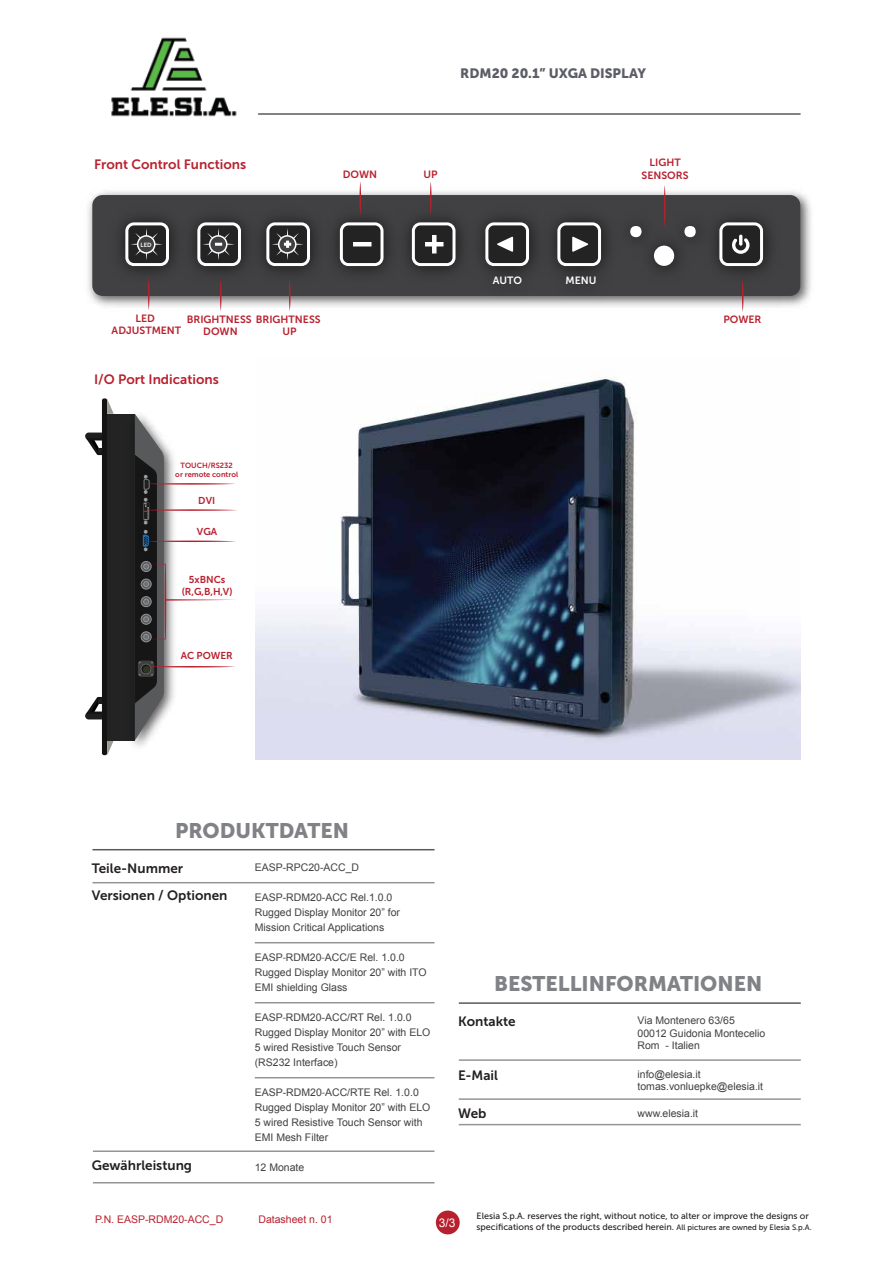
<style>
.page{position:relative;width:893px;height:1263px;background:#fff}
.page>*{position:absolute;margin:0;border:0;box-sizing:border-box;transform-origin:0 0}
.t1{font:21px "Museo Sans 900";color:#808285}
.t2{font:13.5px/27px "Museo Sans 700";color:#231f20}
.t3{font:13.5px "Museo Sans 700";color:#b9202e}
.t4{font:13.5px "Museo Sans 900";color:#5c5d67}
.t5{font:12px "Arial";color:#fff}
.t6{font:10.5px/15px "Arial";color:#414042}
.t7{font:10.5px/12.6px "Museo Sans 700";color:#b9202e;text-align:center}
.t8{font:10.5px "Arial";color:#b9202e}
.t9{font:10.5px "Museo Sans 700";color:#fff}
.t10{font:10.05px/12px "Museo Sans 700";color:#b9202e;text-align:center}
.t11{font:9px/10.8px "Museo Sans 500";color:#231f20}
.t12{font:7.5px/9px "Museo Sans 700";color:#b9202e;text-align:center}
.t13{font:6px "Museo Sans 700";color:#fff}
.s1{font-family:"Myriad Pro"}
.s2{font-size:7.8px}
</style>
<div class="page">
<div style="left:102px;top:398px;width:5px;height:357px;background:#131313;border-radius:2px"></div>
<svg style="left:107px;top:740px;width:7px;height:15px"></svg>
<svg style="left:107px;top:399px;width:7px;height:15px"></svg>
<div style="left:107px;top:414px;width:28px;height:326px;background:#232323"></div>
<svg style="left:85px;top:697px;width:17px;height:22px"></svg>
<svg style="left:85px;top:433px;width:17px;height:22px"></svg>
<img style="left:124px;top:740px;width:24px;height:6px">
<div style="left:436px;top:1210px;width:24px;height:24px;background:#b9202e;border-radius:50%"></div>
<hr style="left:258px;top:113px;width:543px;height:2px;background:#58595b">
<img style="left:111px;top:37px;width:126px;height:80px">
<hr style="left:92px;top:849px;width:342px;height:1px;background:#58595b">
<hr style="left:92px;top:882px;width:342px;height:1px;background:#939598">
<hr style="left:93px;top:1150px;width:341px;height:2px;background:#939598">
<hr style="left:93px;top:1182px;width:341px;height:1px;background:#939598">
<hr style="left:255px;top:1077px;width:179px;height:1px;background:#939598">
<hr style="left:255px;top:1002px;width:179px;height:1px;background:#939598">
<hr style="left:255px;top:942px;width:179px;height:1px;background:#939598">
<svg style="left:135px;top:414px;width:102px;height:326px"></svg>
<img style="left:255px;top:377px;width:545px;height:382px">
<img style="left:88px;top:185px;width:723px;height:122px">
<div style="left:92px;top:195px;width:708px;height:101px;background:#414042"></div>
<img style="left:103px;top:200px;width:683px;height:109px">
<div style="left:127px;top:224px;width:40px;height:41px;background:#232323;border-radius:7px"></div>
<div style="left:125px;top:222px;width:44px;height:44px;border:3px solid #fff;border-radius:7px"></div>
<svg style="left:131px;top:228px;width:31px;height:32px"></svg>
<div style="left:138px;top:236px;width:17px;height:17px;background:#414042;border-radius:50%"></div>
<div style="left:137px;top:235px;width:19px;height:19px;border:2px solid #fff;border-radius:50%"></div>
<div style="left:199px;top:224px;width:40px;height:41px;background:#232323;border-radius:7px"></div>
<div style="left:197px;top:222px;width:44px;height:44px;border:3px solid #fff;border-radius:7px"></div>
<svg style="left:203px;top:228px;width:31px;height:32px"></svg>
<div style="left:268px;top:224px;width:40px;height:41px;background:#232323;border-radius:7px"></div>
<div style="left:266px;top:222px;width:44px;height:44px;border:3px solid #fff;border-radius:7px"></div>
<div style="left:341px;top:224px;width:41px;height:41px;background:#232323;border-radius:7px"></div>
<div style="left:340px;top:222px;width:43px;height:44px;border:3px solid #fff;border-radius:7px"></div>
<svg style="left:272px;top:228px;width:31px;height:32px"></svg>
<hr style="left:353px;top:242px;width:18px;height:4px;background:#fff">
<div style="left:413px;top:224px;width:41px;height:41px;background:#232323;border-radius:7px"></div>
<div style="left:412px;top:222px;width:43px;height:44px;border:3px solid #fff;border-radius:7px"></div>
<div style="left:487px;top:224px;width:40px;height:41px;background:#232323;border-radius:7px"></div>
<div style="left:485px;top:222px;width:44px;height:44px;border:3px solid #fff;border-radius:7px"></div>
<div style="left:559px;top:224px;width:40px;height:41px;background:#232323;border-radius:7px"></div>
<div style="left:557px;top:222px;width:44px;height:44px;border:3px solid #fff;border-radius:7px"></div>
<div style="left:721px;top:224px;width:40px;height:41px;background:#232323;border-radius:7px"></div>
<div style="left:719px;top:222px;width:44px;height:44px;border:3px solid #fff;border-radius:7px"></div>
<hr style="left:425px;top:242px;width:18px;height:4px;background:#fff">
<hr style="left:432px;top:235px;width:4px;height:18px;background:#fff">
<svg style="left:497px;top:237px;width:16px;height:15px"></svg>
<svg style="left:572px;top:237px;width:16px;height:15px"></svg>
<div style="left:684px;top:226px;width:12px;height:11px;background:#fff;border-radius:50%"></div>
<div style="left:630px;top:226px;width:12px;height:11px;background:#fff;border-radius:50%"></div>
<div style="left:654px;top:246px;width:20px;height:20px;background:#fff;border-radius:50%"></div>
<svg style="left:732px;top:235px;width:17px;height:19px"></svg>
<svg style="left:148px;top:277px;width:2px;height:33px"></svg>
<svg style="left:289px;top:278px;width:2px;height:33px"></svg>
<svg style="left:220px;top:278px;width:2px;height:33px"></svg>
<svg style="left:360px;top:182px;width:1px;height:34px"></svg>
<svg style="left:430px;top:182px;width:2px;height:34px"></svg>
<svg style="left:742px;top:279px;width:1px;height:33px"></svg>
<svg style="left:664px;top:185px;width:1px;height:43px"></svg>
<hr style="left:459px;top:1002px;width:342px;height:2px;background:#58595b">
<hr style="left:459px;top:1059px;width:342px;height:2px;background:#939598">
<hr style="left:459px;top:1098px;width:342px;height:2px;background:#939598">
<hr style="left:459px;top:1124px;width:342px;height:1px;background:#939598">
<p class="t4" style="left:460px;top:66px;width:187px">RDM20 20.1” UXGA DISPLAY</p>
<p class="t3" style="left:94px;top:156px;width:154px">Front Control Functions</p>
<p class="t13" style="left:141px;top:241px;width:13px">LED</p>
<p class="t7" style="left:343px;top:169px;width:36px">DOWN</p>
<p class="t7" style="left:423px;top:169px;width:16px">UP</p>
<p class="t7" style="left:112px;top:312px;width:71px">LED<br>ADJUSTMENT</p>
<p class="t7" style="left:282px;top:313px;width:40px;text-align:left;text-indent:-96px">BRIGHTNESS BRIGHTNESS<br>UP</p>
<p class="t7" style="left:203px;top:325px;width:36px">DOWN</p>
<p class="t3" style="left:94px;top:372px;width:126px">I/O Port Indications</p>
<p class="t12" style="left:175px;top:461px;width:64px">TOUCH/RS232<br>or remote control</p>
<p class="t10" style="left:198px;top:495px;width:18px">DVI</p>
<p class="t10" style="left:197px;top:526px;width:22px">VGA</p>
<p class="t10" style="left:182px;top:573px;width:52px">5xBNCs (R,G,B,H,V)</p>
<p class="t10" style="left:181px;top:650px;width:54px">AC POWER</p>
<p class="t9" style="left:493px;top:274px;width:31px">AUTO</p>
<p class="t9" style="left:566px;top:274px;width:32px">MENU</p>
<p class="t7" style="left:642px;top:156px;width:48px">LIGHT<br>SENSORS</p>
<p class="t7" style="left:723px;top:313px;width:40px">POWER</p>
<h1 class="t1" style="left:175px;top:818px;width:175px">PRODUKTDATEN</h1>
<p class="t6" style="left:255px;top:860px;width:106px">EASP-RPC20-ACC_D</p>
<p class="t6" style="left:255px;top:890px;width:147px">EASP-RDM20-ACC Rel.1.0.0<br>Rugged Display Monitor 20” for<br>Mission Critical Applications</p>
<p class="t6" style="left:255px;top:950px;width:173px">EASP<span class="s1">‐</span>RDM20<span class="s1">‐</span>ACC/E Rel. 1.0.0<br>Rugged Display Monitor 20” with ITO<br>EMI shielding Glass</p>
<p class="t6" style="left:255px;top:1010px;width:177px">EASP<span class="s1">‐</span>RDM20-ACC/RT Rel. 1.0.0<br>Rugged Display Monitor 20” with ELO<br>5 wired Resistive Touch Sensor (RS232 Interface)</p>
<p class="t6" style="left:255px;top:1085px;width:177px">EASP-RDM20<span class="s1">‐</span>ACC/RTE Rel. 1.0.0<br>Rugged Display Monitor 20” with ELO<br>5 wired Resistive Touch Sensor with<br>EMI Mesh Filter</p>
<p class="t6" style="left:255px;top:1160px;width:51px">12 Monate</p>
<p class="t2" style="left:92px;top:855px;width:137px">Teile-Nummer<br>Versionen / Optionen</p>
<p class="t2" style="left:92px;top:1152px;width:102px">Gewährleistung</p>
<h1 class="t1" style="left:494px;top:972px;width:270px">BESTELLINFORMATIONEN</h1>
<p class="t6" style="left:637px;top:1014px;width:129px;line-height:12.6px">Via Montenero 63/65<br>00012 Guidonia Montecelio<br>Rom - Italien</p>
<p class="t6" style="left:637px;top:1068px;width:127px;line-height:12px">info@elesia.it tomas.vonluepke@elesia.it</p>
<p class="t6" style="left:637px;top:1105px;width:62px">www.elesia.it</p>
<p class="t2" style="left:458px;top:1008px;width:59px">Kontakte</p>
<p class="t2" style="left:458px;top:1062px;width:41px">E-Mail</p>
<p class="t2" style="left:458px;top:1099px;width:30px">Web</p>
<p class="t8" style="left:95px;top:1212px;width:130px">P.N. EASP-RDM20-ACC_D</p>
<p class="t8" style="left:258px;top:1212px;width:76px">Datasheet n. 01</p>
<p class="t5" style="left:439px;top:1215px;width:18px">3/3</p>
<p class="t11" style="left:476px;top:1211px;width:337px">Elesia S.p.A. reserves the right, without notice, to alter or improve the designs or specifications of the products described herein. <span class="s2">All pictures are owned by Elesia S.p.A.</span></p>
</div>
